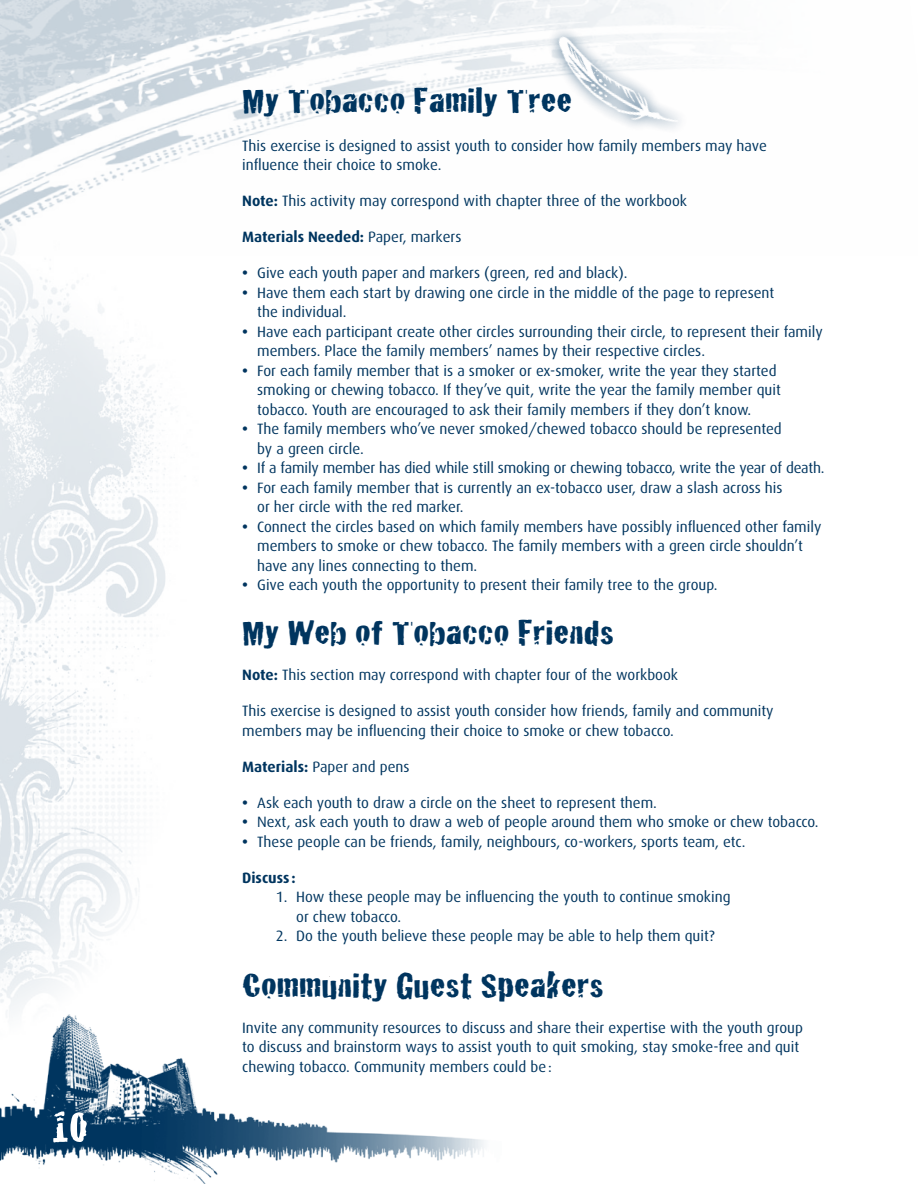
<style>
.page{position:relative;width:918px;height:1188px;background:#fff}
.page>*{position:absolute;margin:0;border:0;box-sizing:border-box;transform-origin:0 0}
.t1{font:42.6px "Cracked";color:#fff;scale:1.25 1}
.t2{font:36px "Cracked";color:#00355f;scale:1.25 1}
.t3{font:15px/19.5px "Dax";color:#00355f}
.t4{font:700 15px "Dax";color:#00355f}
.s1{font-weight:700}
.s2{font-weight:400}
</style>
<div class="page">
<img style="left:0;top:255px;width:175px;height:760px">
<img style="left:0;top:0;width:673px;height:255px">
<img style="left:0;top:1015px;width:484px;height:150px">
<svg style="left:52px;top:1110px;width:272px;height:74px"></svg>
<svg style="left:511px;top:17px;width:163px;height:188px"></svg>
<img style="left:532px;top:27px;width:148px;height:120px">
<h1 class="t1" style="left:52px;top:1094px;width:30px">10</h1>
<h2 class="t2" style="left:242px;top:72px;width:266px">My Tobacco Family Tree</h2>
<p class="t3" style="left:242px;top:136px;width:526px">This exercise is designed to assist youth to consider how family members may have influence their choice to smoke.</p>
<p class="t3" style="left:242px;top:192px;width:446px"><span class="s1">Note:</span> This activity may correspond with chapter three of the workbook</p>
<p class="t4" style="left:242px;top:229px;width:221px">Materials Needed: <span class="s2">Paper, markers</span></p>
<p class="t3" style="left:242px;top:264px;width:387px"><span class="s1">•</span> Give each youth paper and markers (green, red and black).</p>
<p class="t3" style="left:257px;top:283px;width:519px;text-indent:-15px"><span class="s1">•</span> Have them each start by drawing one circle in the middle of the page to represent the individual.</p>
<p class="t3" style="left:257px;top:322px;width:567px;text-indent:-15px"><span class="s1">•</span> Have each participant create other circles surrounding their circle, to represent their family members. Place the family members’ names by their respective circles.</p>
<p class="t3" style="left:257px;top:361px;width:525px;text-indent:-15px"><span class="s1">•</span> For each family member that is a smoker or ex-smoker, write the year they started smoking or chewing tobacco. If they’ve quit, write the year the family member quit tobacco. Youth are encouraged to ask their family members if they don’t know.</p>
<p class="t3" style="left:257px;top:420px;width:526px;text-indent:-15px"><span class="s1">•</span> The family members who’ve never smoked/chewed tobacco should be represented by a green circle.</p>
<p class="t3" style="left:242px;top:459px;width:584px"><span class="s1">•</span> If a family member has died while still smoking or chewing tobacco, write the year of death.</p>
<p class="t3" style="left:257px;top:478px;width:527px;text-indent:-15px"><span class="s1">•</span> For each family member that is currently an ex-tobacco user, draw a slash across his or her circle with the red marker.</p>
<p class="t3" style="left:257px;top:517px;width:566px;text-indent:-15px"><span class="s1">•</span> Connect the circles based on which family members have possibly influenced other family members to smoke or chew tobacco. The family members with a green circle shouldn’t have any lines connecting to them.</p>
<p class="t3" style="left:242px;top:576px;width:477px"><span class="s1">•</span> Give each youth the opportunity to present their family tree to the group.</p>
<h2 class="t2" style="left:242px;top:604px;width:299px">My Web of Tobacco Friends</h2>
<p class="t3" style="left:242px;top:666px;width:437px"><span class="s1">Note:</span> This section may correspond with chapter four of the workbook</p>
<p class="t3" style="left:242px;top:702px;width:533px">This exercise is designed to assist youth consider how friends, family and community members may be influencing their choice to smoke or chew tobacco.</p>
<p class="t3" style="left:242px;top:757px;width:169px"><span class="s1">Materials:</span> Paper and pens</p>
<p class="t3" style="left:242px;top:793px;width:416px"><span class="s1">•</span> Ask each youth to draw a circle on the sheet to represent them.</p>
<p class="t3" style="left:242px;top:813px;width:578px"><span class="s1">•</span> Next, ask each youth to draw a web of people around them who smoke or chew tobacco.</p>
<p class="t3" style="left:242px;top:832px;width:505px"><span class="s1">•</span> These people can be friends, family, neighbours, co-workers, sports team, etc.</p>
<p class="t4" style="left:242px;top:869px;width:55px">Discuss :</p>
<p class="t3" style="left:296px;top:888px;width:436px;text-indent:-20px">1. How these people may be influencing the youth to continue smoking or chew tobacco.</p>
<p class="t3" style="left:276px;top:927px;width:440px">2. Do the youth believe these people may be able to help them quit?</p>
<h2 class="t2" style="left:242px;top:957px;width:291px">Community Guest Speakers</h2>
<p class="t3" style="left:242px;top:1018px;width:562px">Invite any community resources to discuss and share their expertise with the youth group to discuss and brainstorm ways to assist youth to quit smoking, stay smoke-free and quit chewing tobacco. Community members could be:</p>
</div>
